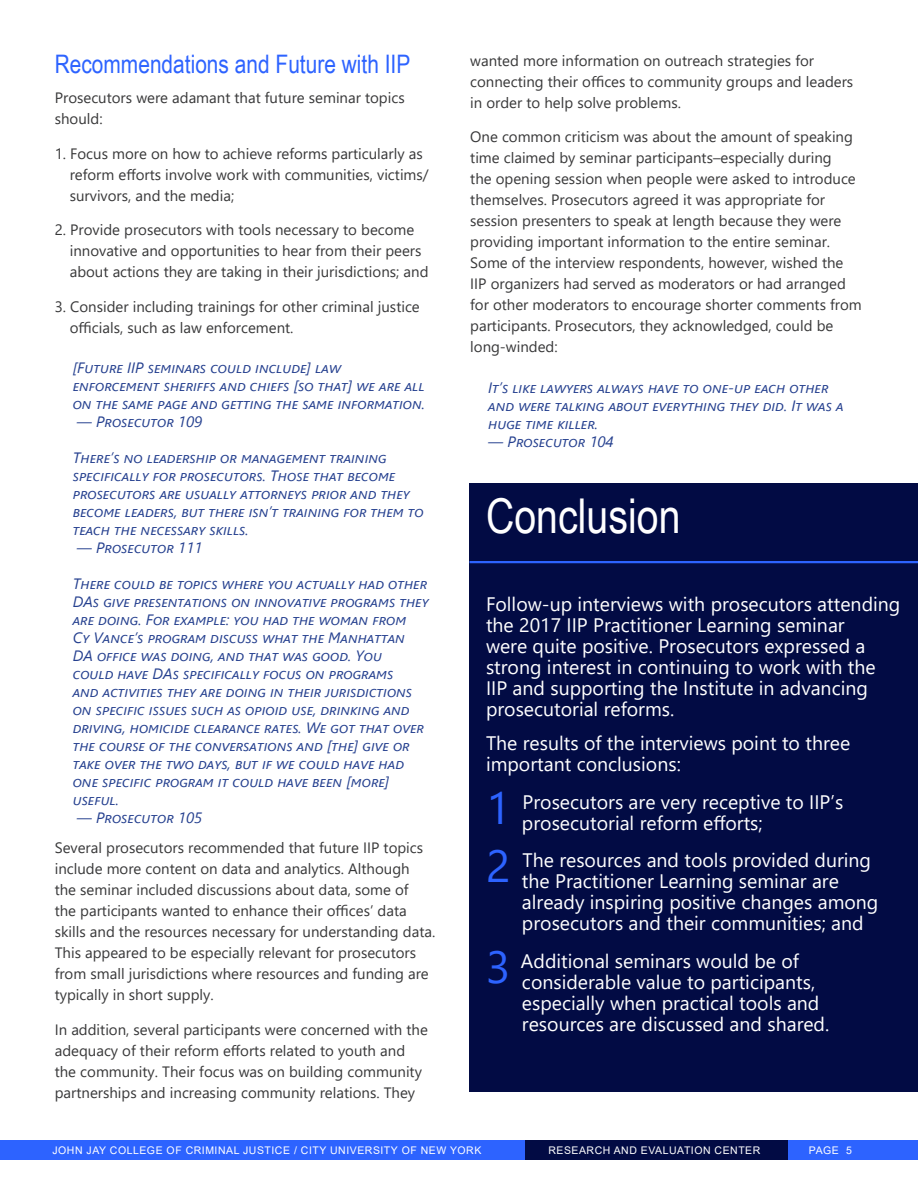
<style>
.page{position:relative;width:918px;height:1188px;background:#fff}
.page>*{position:absolute;margin:0;border:0;box-sizing:border-box;transform-origin:0 0}
.t1{font:48px "Arial Narrow";color:#fff}
.t2{font:45px "Segoe UI";color:#2d63ff}
.t3{font:25.5px "Arial Narrow";color:#2d63ff}
.t4{font:19.5px/21px "Segoe UI";color:#fff}
.t5{font:15px/21px "Segoe UI";color:#383839}
.t6{font:italic 15px/18px "Segoe UI";color:#25408f}
.t7{font:10.5px "Arial";letter-spacing:.05em;color:#fff}
</style>
<div class="page">
<div style="left:786px;top:1141px;width:132px;height:19px;background:#2d63ff"></div>
<div style="left:0;top:1141px;width:526px;height:19px;background:#2d63ff"></div>
<div style="left:525px;top:1141px;width:263px;height:19px;background:#020b44"></div>
<div style="left:470px;top:483px;width:448px;height:609px;background:#020b44"></div>
<hr style="left:470px;top:561px;width:448px;height:2px;background:#2d63ff">
<h3 class="t3" style="left:55px;top:46px;width:357px">Recommendations and Future with IIP</h3>
<p class="t5" style="left:55px;top:86px;width:351px">Prosecutors were adamant that future seminar topics should:</p>
<p class="t5" style="left:70px;top:142px;width:361px;text-indent:-15px">1. Focus more on how to achieve reforms particularly as reform efforts involve work with communities, victims/ survivors, and the media;</p>
<p class="t5" style="left:70px;top:218px;width:360px;text-indent:-15px">2. Provide prosecutors with tools necessary to become innovative and opportunities to hear from their peers about actions they are taking in their jurisdictions; and</p>
<p class="t5" style="left:70px;top:295px;width:352px;text-indent:-15px">3. Consider including trainings for other criminal justice officials, such as law enforcement.</p>
<p class="t6" style="left:73px;top:357px;width:354px">[Future IIP seminars could include] law enforcement sheriffs and chiefs [so that] we are all on the same page and getting the same information.</p>
<p class="t6" style="left:77px;top:411px;width:127px">— Prosecutor 109</p>
<p class="t6" style="left:73px;top:447px;width:353px">There’s no leadership or management training specifically for prosecutors. Those that become prosecutors are usually attorneys prior and they become leaders, but there isn’t training for them to teach the necessary skills.</p>
<p class="t6" style="left:77px;top:537px;width:127px">— Prosecutor 111</p>
<p class="t6" style="left:73px;top:573px;width:357px">There could be topics where you actually had other DAs give presentations on innovative programs they are doing. For example: you had the woman from<br>Cy Vance’s program discuss what the Manhattan DA office was doing, and that was good. You<br>could have DAs specifically focus on programs<br>and activities they are doing in their jurisdictions on specific issues such as opioid use, drinking and driving, homicide clearance rates. We got that over the course of the conversations and [the] give or take over the two days, but if we could have had one specific program it could have been [more] useful.</p>
<p class="t6" style="left:77px;top:807px;width:127px">— Prosecutor 105</p>
<p class="t5" style="left:55px;top:836px;width:382px">Several prosecutors recommended that future IIP topics include more content on data and analytics. Although<br>the seminar included discussions about data, some of<br>the participants wanted to enhance their offices’ data skills and the resources necessary for understanding data.<br>This appeared to be especially relevant for prosecutors from small jurisdictions where resources and funding are typically in short supply.</p>
<p class="t5" style="left:55px;top:1018px;width:375px">In addition, several participants were concerned with the adequacy of their reform efforts related to youth and the community. Their focus was on building community partnerships and increasing community relations. They</p>
<p class="t5" style="left:470px;top:49px;width:385px">wanted more information on outreach strategies for connecting their offices to community groups and leaders in order to help solve problems.</p>
<p class="t5" style="left:470px;top:125px;width:393px">One common criticism was about the amount of speaking time claimed by seminar participants–especially during<br>the opening session when people were asked to introduce themselves. Prosecutors agreed it was appropriate for session presenters to speak at length because they were providing important information to the entire seminar.<br>Some of the interview respondents, however, wished the IIP organizers had served as moderators or had arranged for other moderators to encourage shorter comments from participants. Prosecutors, they acknowledged, could be long-winded:</p>
<p class="t6" style="left:488px;top:376px;width:357px">It’s like lawyers always have to one-up each other and were talking about everything they did. It was a huge time killer.</p>
<p class="t6" style="left:488px;top:430px;width:127px">— Prosecutor 104</p>
<h1 class="t1" style="left:486px;top:481px;width:196px">Conclusion</h1>
<p class="t4" style="left:486px;top:592px;width:416px">Follow-up interviews with prosecutors attending the 2017 IIP Practitioner Learning seminar<br>were quite positive. Prosecutors expressed a strong interest in continuing to work with the IIP and supporting the Institute in advancing prosecutorial reforms.</p>
<h3 class="t4" style="left:486px;top:731px;width:366px">The results of the interviews point to three important conclusions:</h3>
<h2 class="t2" style="left:486px;top:766px;width:26px">1</h2>
<h3 class="t4" style="left:522px;top:790px;width:323px">Prosecutors are very receptive to IIP’s prosecutorial reform efforts;</h3>
<h2 class="t2" style="left:486px;top:824px;width:26px">2</h2>
<h3 class="t4" style="left:522px;top:848px;width:358px">The resources and tools provided during the Practitioner Learning seminar are already inspiring positive changes among prosecutors and their communities; and</h3>
<h2 class="t2" style="left:486px;top:925px;width:26px">3</h2>
<h3 class="t4" style="left:521px;top:949px;width:310px">Additional seminars would be of considerable value to participants, especially when practical tools and resources are discussed and shared.</h3>
<p class="t7" style="left:52px;top:1143px;width:430px">JOHN JAY COLLEGE OF CRIMINAL JUSTICE / CITY UNIVERSITY OF NEW YORK</p>
<p class="t7" style="left:548px;top:1143px;width:214px">RESEARCH AND EVALUATION CENTER</p>
<p class="t7" style="left:809px;top:1143px;width:44px">PAGE 5</p>
</div>
